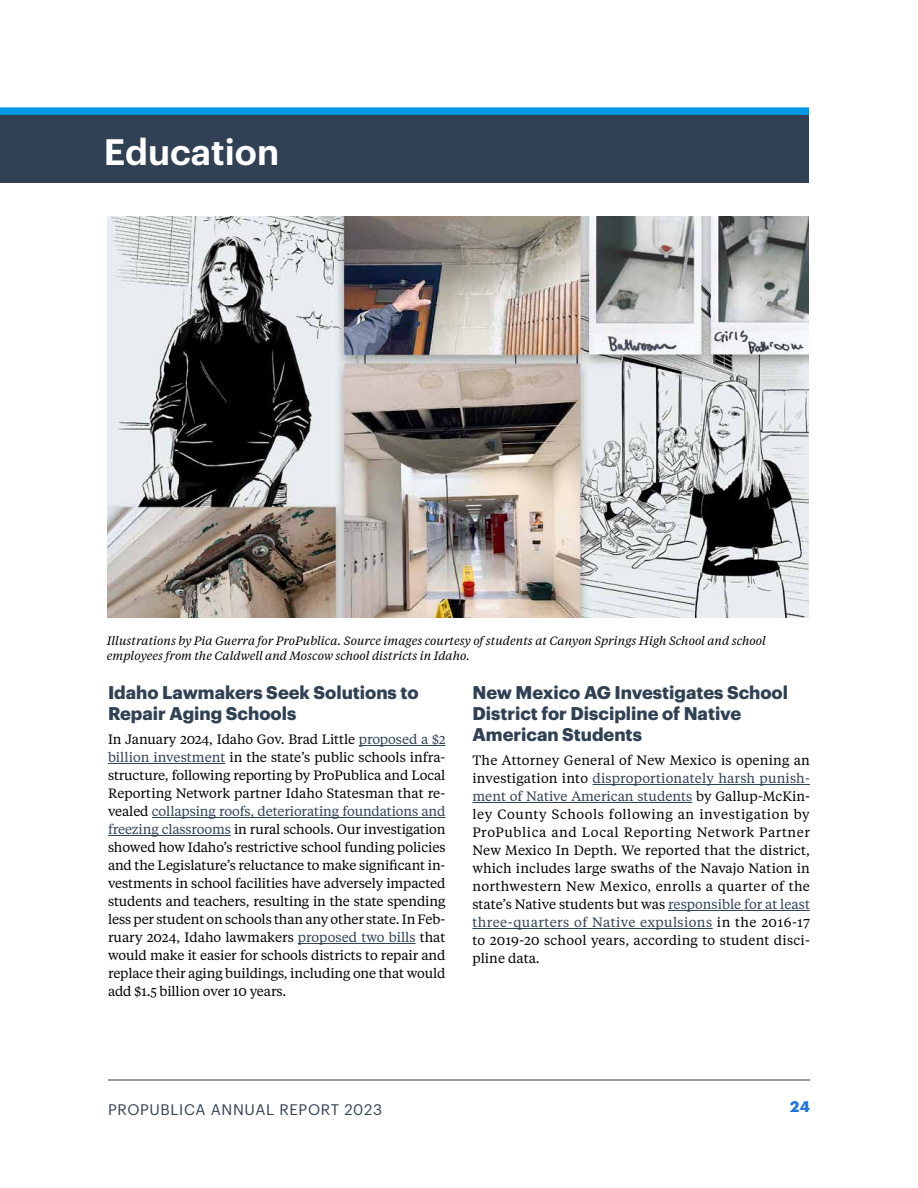
<style>
.page{position:relative;width:918px;height:1188px;background:#fff}
.page>*{position:absolute;margin:0;border:0;box-sizing:border-box;transform-origin:0 0}
.t1{font:600 36px "Graphik";color:#fff}
.t2{font:700 18px/21px "Graphik";color:#304154}
.t3{font:15px "Graphik";letter-spacing:.045em;color:#304154}
.t4{font:700 15px "Graphik";color:#2074df}
.t5{font:13.5px/18px "Tiempos Text";letter-spacing:-.005em;color:#000;text-align:justify}
.t6{font:italic 12px/15px "Tiempos Text";color:#000}
.s1{color:#304154}
</style>
<div class="page">
<hr style="left:108px;top:1080px;width:702px;height:1px;background:#304154">
<hr style="left:359px;top:745px;width:87px;height:1px;background:#304154">
<hr style="left:108px;top:763px;width:117px;height:1px;background:#304154">
<hr style="left:152px;top:817px;width:294px;height:1px;background:#304154">
<hr style="left:108px;top:835px;width:123px;height:1px;background:#304154">
<hr style="left:298px;top:943px;width:118px;height:1px;background:#304154">
<hr style="left:593px;top:784px;width:217px;height:1px;background:#304154">
<hr style="left:472px;top:802px;width:220px;height:1px;background:#304154">
<hr style="left:668px;top:910px;width:142px;height:1px;background:#304154">
<hr style="left:472px;top:928px;width:241px;height:1px;background:#304154">
<div style="left:0;top:108px;width:809px;height:75px;background:#304154"></div>
<div style="left:0;top:107px;width:809px;height:8px;background:#0099e6"></div>
<img style="left:107px;top:217px;width:702px;height:400px">
<h1 class="t1" style="left:104px;top:124px;width:177px">Education</h1>
<p class="t6" style="left:107px;top:633px;width:660px">Illustrations by Pia Guerra for ProPublica. Source images courtesy of students at Canyon Springs High School and school employees from the Caldwell and Moscow school districts in Idaho.</p>
<h2 class="t2" style="left:108px;top:680px;width:312px">Idaho Lawmakers Seek Solutions to<br>Repair Aging Schools</h2>
<p class="t5" style="left:108px;top:730px;width:339px">In January 2024, Idaho Gov. Brad Little <span class="s1">proposed a $2 billion investment</span> in the state’s public schools infra&shy;structure, following reporting by ProPublica and Local Reporting Network partner Idaho Statesman that re&shy;vealed <span class="s1">collapsing roofs, deteriorating foundations and freezing classrooms</span> in rural schools. Our investigation showed how Idaho’s restrictive school funding policies and the Legislature’s reluctance to make significant in&shy;vestments in school facilities have adversely impacted students and teachers, resulting in the state spending less per student on schools than any other state. In Feb&shy;ruary 2024, Idaho lawmakers <span class="s1">proposed two bills</span> that would make it easier for schools districts to repair and replace their aging buildings, including one that would add $1.5 billion over 10 years.</p>
<h2 class="t2" style="left:472px;top:680px;width:317px">New Mexico AG Investigates School<br>District for Discipline of Native<br>American Students</h2>
<p class="t5" style="left:472px;top:751px;width:339px">The Attorney General of New Mexico is opening an investigation into <span class="s1">disproportionately harsh punish&shy;ment of Native American students</span> by Gallup-McKin&shy;ley County Schools following an investigation by ProPublica and Local Reporting Network Partner New Mexico In Depth. We reported that the district, which includes large swaths of the Navajo Nation in northwestern New Mexico, enrolls a quarter of the state’s Native students but was <span class="s1">responsible for at least three-quarters of Native expulsions</span> in the 2016-17 to 2019-20 school years, according to student disci&shy;pline data.</p>
<p class="t3" style="left:108px;top:1098px;width:276px">PROPUBLICA ANNUAL REPORT 2023</p>
<p class="t4" style="left:790px;top:1094px;width:21px">24</p>
</div>
